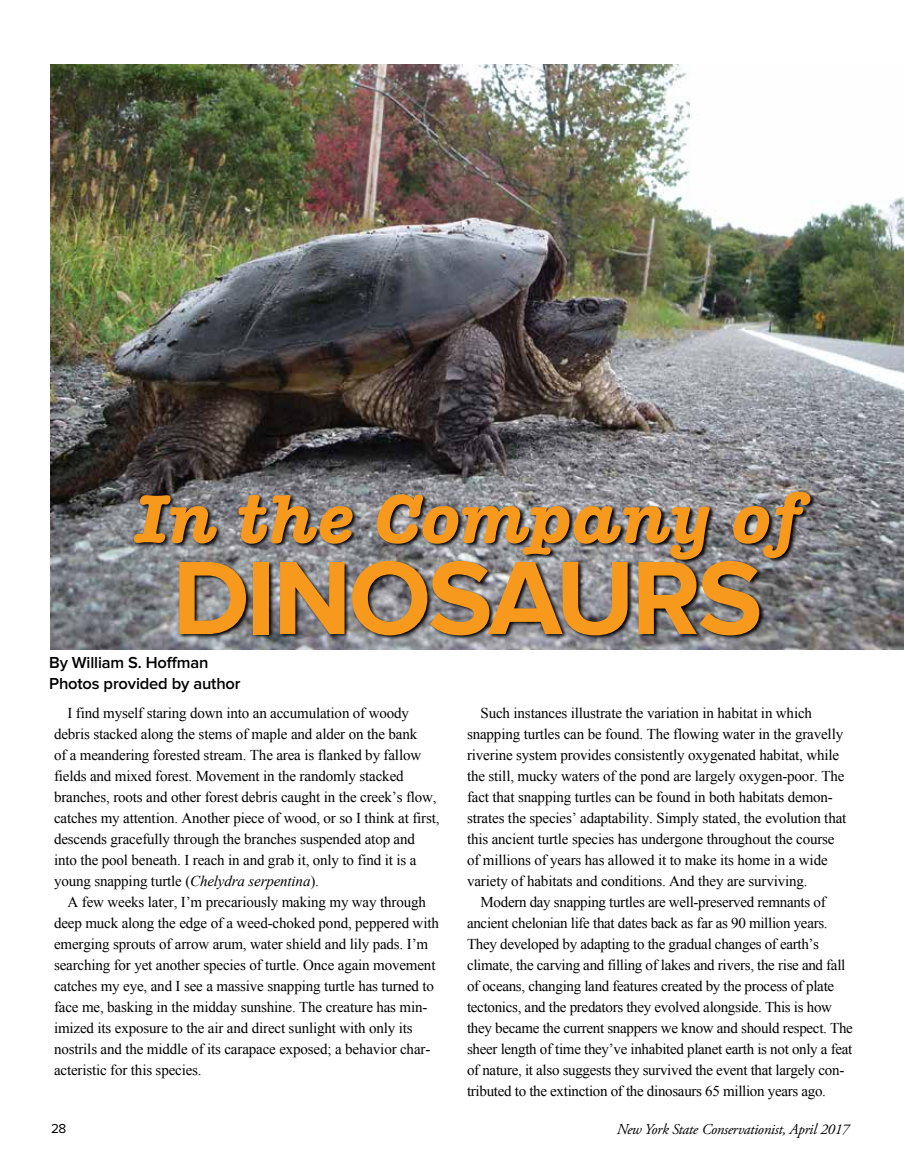
<style>
.page{position:relative;width:905px;height:1175px;background:#fff}
.page>*{position:absolute;margin:0;border:0;box-sizing:border-box;transform-origin:0 0}
.t1{font:700 108px "Proxima Nova";letter-spacing:-.03em;color:#f6991c}
.t2{font:italic 700 70.5px "American Typ Itc TEE";letter-spacing:.02em;color:#f6991c}
.t3{font:600 16.5px/21px "Proxima Nova";letter-spacing:-.01em;color:#000}
.t4{font:15px/21px "Times New Roman";letter-spacing:-.01em;color:#000}
.t5{font:italic 15px "Adobe Garamond Pro";letter-spacing:-.02em;color:#000}
.t6{font:13.5px "Proxima Nova";color:#000}
.s1{font-style:italic}
</style>
<div class="page">
<img style="left:51px;top:64px;width:852px;height:585px">
<svg style="left:132px;top:491px;width:684px;height:149px"></svg>
<h2 class="t2" style="left:134px;top:474px;width:667px">In the Company of</h2>
<h1 class="t1" style="left:172px;top:536px;width:591px">DINOSAURS</h1>
<p class="t3" style="left:49px;top:652px;width:193px">By William S. Hoffman<br>Photos provided by author</p>
<p class="t4" style="left:54px;top:702px;width:387px;text-indent:14px">I find myself staring down into an accumulation of woody debris stacked along the stems of maple and alder on the bank<br>of a meandering forested stream. The area is flanked by fallow fields and mixed forest. Movement in the randomly stacked branches, roots and other forest debris caught in the creek’s flow, catches my attention. Another piece of wood, or so I think at first, descends gracefully through the branches suspended atop and into the pool beneath. I reach in and grab it, only to find it is a young snapping turtle (<span class="s1">Chelydra serpentina</span>).</p>
<p class="t4" style="left:54px;top:891px;width:386px;text-indent:14px">A few weeks later, I’m precariously making my way through deep muck along the edge of a weed-choked pond, peppered with emerging sprouts of arrow arum, water shield and lily pads. I’m searching for yet another species of turtle. Once again movement catches my eye, and I see a massive snapping turtle has turned to face me, basking in the midday sunshine. The creature has min&shy;imized its exposure to the air and direct sunlight with only its nostrils and the middle of its carapace exposed; a behavior char&shy;acteristic for this species.</p>
<p class="t6" style="left:51px;top:1120px;width:17px">28</p>
<p class="t4" style="left:467px;top:702px;width:381px;text-indent:13px">Such instances illustrate the variation in habitat in which snapping turtles can be found. The flowing water in the gravelly riverine system provides consistently oxygenated habitat, while the still, mucky waters of the pond are largely oxygen-poor. The fact that snapping turtles can be found in both habitats demon&shy;strates the species’ adaptability. Simply stated, the evolution that this ancient turtle species has undergone throughout the course of millions of years has allowed it to make its home in a wide variety of habitats and conditions. And they are surviving.</p>
<p class="t4" style="left:467px;top:891px;width:387px;text-indent:13px">Modern day snapping turtles are well-preserved remnants of ancient chelonian life that dates back as far as 90 million years.<br>They developed by adapting to the gradual changes of earth’s climate, the carving and filling of lakes and rivers, the rise and fall of oceans, changing land features created by the process of plate tectonics, and the predators they evolved alongside. This is how they became the current snappers we know and should respect. The sheer length of time they’ve inhabited planet earth is not only a feat of nature, it also suggests they survived the event that largely con&shy;tributed to the extinction of the dinosaurs 65 million years ago.</p>
<p class="t5" style="left:616px;top:1119px;width:234px">New York State Conservationist, April 2017</p>
</div>
